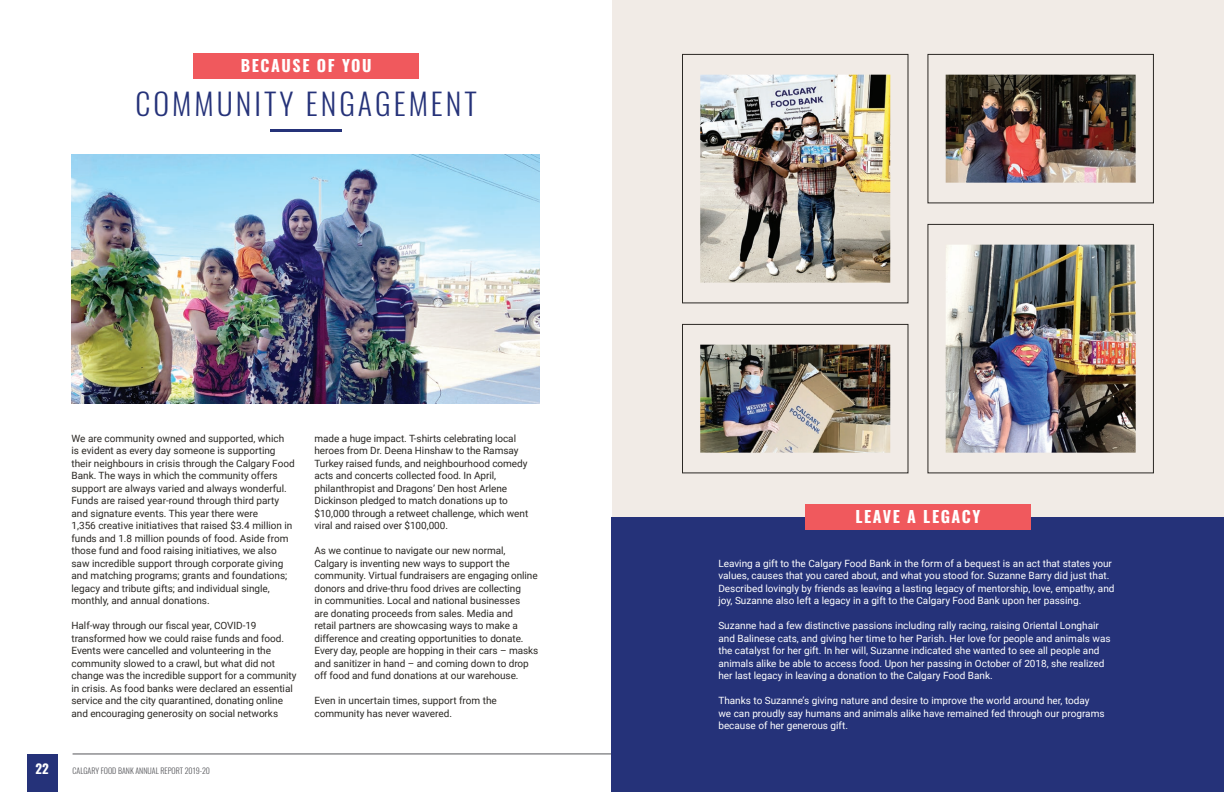
<style>
.page{position:relative;width:1224px;height:792px;background:#fff}
.page>*{position:absolute;margin:0;border:0;box-sizing:border-box;transform-origin:0 0}
.t1{font:300 30px "Oswald";letter-spacing:.1em;color:#253279}
.t2{font:700 16px "Oswald";letter-spacing:.1em;color:#fff}
.t3{font:700 13px "Oswald";color:#fff}
.t4{font:10px/12.5px "Roboto";letter-spacing:-.005em;color:#2b2824}
.t5{font:10px/12.5px "Roboto";color:#fff}
.t6{font:300 8px "Oswald";color:#55565a}
</style>
<div class="page">
<hr style="left:73px;top:754px;width:539px;height:1px;background:#55565a">
<div style="left:27px;top:754px;width:31px;height:38px;background:#253279"></div>
<div style="left:612px;top:0;width:612px;height:792px;background:#f1ebe6"></div>
<div style="left:612px;top:517px;width:612px;height:275px;background:#253279"></div>
<hr style="left:270px;top:129px;width:72px;height:2px;background:#253279">
<div style="left:194px;top:54px;width:225px;height:25px;background:#f0595d"></div>
<div style="left:805px;top:504px;width:225px;height:25px;background:#f0595d"></div>
<img style="left:72px;top:154px;width:468px;height:250px">
<div style="left:927px;top:54px;width:227px;height:149px;border:1px solid #2b2824"></div>
<img style="left:946px;top:75px;width:190px;height:108px">
<div style="left:927px;top:224px;width:227px;height:249px;border:1px solid #2b2824"></div>
<img style="left:946px;top:245px;width:190px;height:208px">
<div style="left:682px;top:54px;width:226px;height:249px;border:1px solid #2b2824"></div>
<img style="left:700px;top:75px;width:190px;height:208px">
<div style="left:682px;top:324px;width:226px;height:149px;border:1px solid #2b2824"></div>
<img style="left:700px;top:345px;width:190px;height:108px">
<h2 class="t2" style="left:241px;top:57px;width:132px">BECAUSE OF YOU</h2>
<h1 class="t1" style="left:136px;top:77px;width:343px">COMMUNITY ENGAGEMENT</h1>
<p class="t4" style="left:72px;top:431px;width:225px">We are community owned and supported, which<br>is evident as every day someone is supporting their neighbours in crisis through the Calgary Food Bank. The ways in which the community offers support are always varied and always wonderful.<br>Funds are raised year-round through third party and signature events. This year there were<br>1,356 creative initiatives that raised $3.4 million in funds and 1.8 million pounds of food. Aside from those fund and food raising initiatives, we also saw incredible support through corporate giving and matching programs; grants and foundations; legacy and tribute gifts; and individual single, monthly, and annual donations.</p>
<p class="t4" style="left:72px;top:619px;width:227px">Half-way through our fiscal year, COVID-19 transformed how we could raise funds and food.<br>Events were cancelled and volunteering in the community slowed to a crawl, but what did not change was the incredible support for a community in crisis. As food banks were declared an essential service and the city quarantined, donating online and encouraging generosity on social networks</p>
<h3 class="t3" style="left:36px;top:762px;width:15px">22</h3>
<p class="t6" style="left:73px;top:764px;width:139px">CALGARY FOOD BANK ANNUAL REPORT 2019-20</p>
<p class="t4" style="left:314px;top:431px;width:215px">made a huge impact. T-shirts celebrating local heroes from Dr. Deena Hinshaw to the Ramsay Turkey raised funds, and neighbourhood comedy acts and concerts collected food. In April, philanthropist and Dragons’ Den host Arlene Dickinson pledged to match donations up to $10,000 through a retweet challenge, which went viral and raised over $100,000.</p>
<p class="t4" style="left:314px;top:544px;width:225px">As we continue to navigate our new normal, Calgary is inventing new ways to support the community. Virtual fundraisers are engaging online donors and drive-thru food drives are collecting<br>in communities. Local and national businesses<br>are donating proceeds from sales. Media and<br>retail partners are showcasing ways to make a difference and creating opportunities to donate.<br>Every day, people are hopping in their cars – masks and sanitizer in hand – and coming down to drop off food and fund donations at our warehouse.</p>
<p class="t4" style="left:314px;top:694px;width:184px">Even in uncertain times, support from the community has never wavered.</p>
<h2 class="t2" style="left:855px;top:508px;width:126px">LEAVE A LEGACY</h2>
<p class="t5" style="left:718px;top:556px;width:398px">Leaving a gift to the Calgary Food Bank in the form of a bequest is an act that states your values, causes that you cared about, and what you stood for. Suzanne Barry did just that.<br>Described lovingly by friends as leaving a lasting legacy of mentorship, love, empathy, and joy, Suzanne also left a legacy in a gift to the Calgary Food Bank upon her passing.</p>
<p class="t5" style="left:718px;top:619px;width:394px">Suzanne had a few distinctive passions including rally racing, raising Oriental Longhair and Balinese cats, and giving her time to her Parish. Her love for people and animals was the catalyst for her gift. In her will, Suzanne indicated she wanted to see all people and animals alike be able to access food. Upon her passing in October of 2018, she realized her last legacy in leaving a donation to the Calgary Food Bank.</p>
<p class="t5" style="left:718px;top:694px;width:388px">Thanks to Suzanne’s giving nature and desire to improve the world around her, today we can proudly say humans and animals alike have remained fed through our programs because of her generous gift.</p>
</div>
